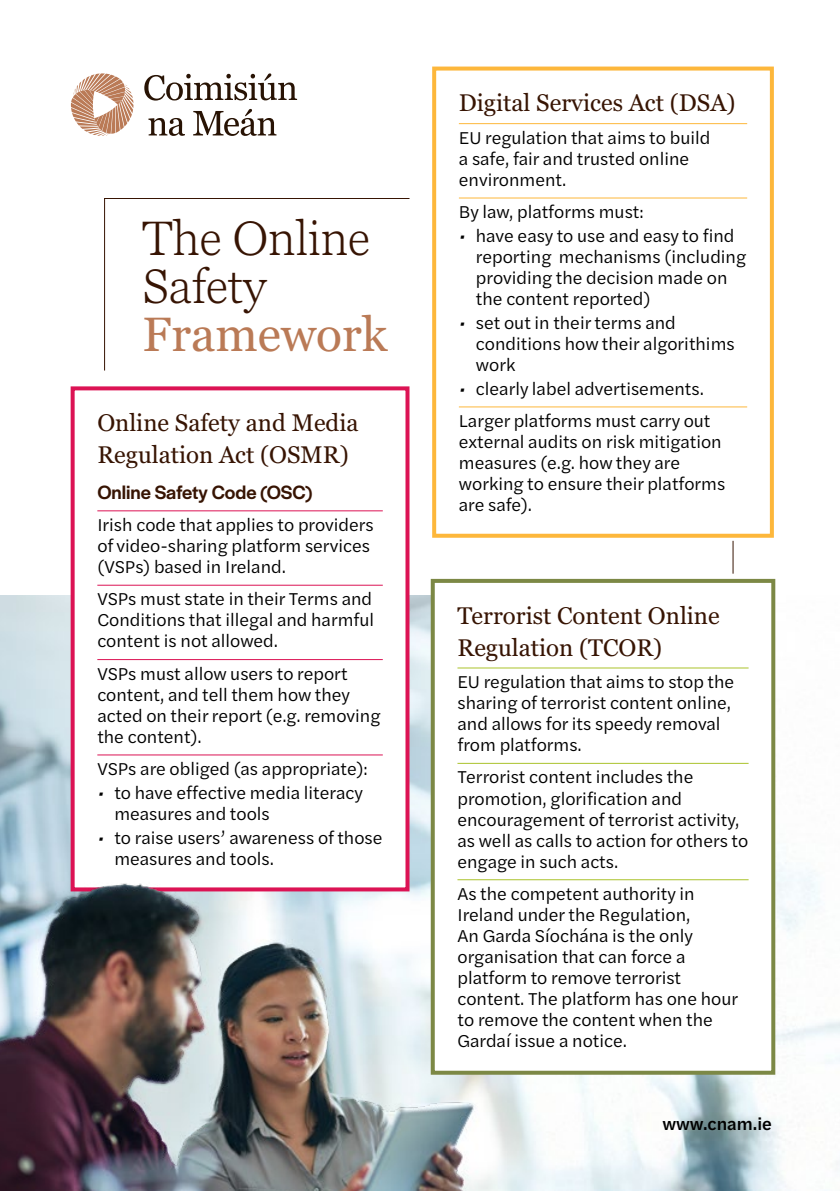
<style>
.page{position:relative;width:840px;height:1191px;background:#fff}
.page>*{position:absolute;margin:0;border:0;box-sizing:border-box;transform-origin:0 0}
.t1{font:300 48px/48px "Georgia Pro";color:#371403}
.t2{font:24px/32px "Georgia Pro";color:#371403}
.t3{font:500 20px "Halyard Display";color:#371403}
.t4{font:18px/21px "Halyard Text";color:#000}
.t5{font:500 18px "Halyard Text";color:#000}
.s1{font-weight:400;color:#ba7a56}
.s2{font-style:italic}
.s3{font-size:19px}
</style>
<div class="page">
<svg style="left:144px;top:73px;width:153px;height:28px"></svg>
<svg style="left:148px;top:118px;width:37px;height:18px"></svg>
<svg style="left:193px;top:109px;width:83px;height:27px"></svg>
<svg style="left:71px;top:73px;width:62px;height:63px"></svg>
<img style="left:541px;top:595px;width:298px;height:596px">
<hr style="left:97px;top:510px;width:285px;height:1px;background:#dc1354">
<hr style="left:97px;top:585px;width:285px;height:1px;background:#dc1354">
<div style="left:71px;top:386px;width:338px;height:505px;border:4px solid #dc1354"></div>
<div style="left:432px;top:581px;width:340px;height:491px;background:#fff"></div>
<hr style="left:457px;top:667px;width:291px;height:1px;background:#abc32c">
<hr style="left:457px;top:763px;width:291px;height:1px;background:#abc32c">
<hr style="left:457px;top:879px;width:291px;height:1px;background:#abc32c">
<div style="left:430px;top:579px;width:344px;height:495px;border:4px solid #7c8845"></div>
<svg style="left:104px;top:198px;width:306px;height:173px"></svg>
<hr style="left:732px;top:541px;width:1px;height:32px;background:#371403">
<hr style="left:458px;top:123px;width:288px;height:1px;background:#fdb73b">
<hr style="left:458px;top:198px;width:288px;height:1px;background:#fdb73b">
<hr style="left:458px;top:406px;width:288px;height:1px;background:#fdb73b">
<div style="left:432px;top:67px;width:341px;height:471px;border:4px solid #fdb73b"></div>
<img style="left:0;top:595px;width:541px;height:596px">
<h1 class="t1" style="left:143px;top:216px;width:246px">The Online<br>Safety<br><span class="s1">Framework</span></h1>
<h2 class="t2" style="left:97px;top:408px;width:262px">Online Safety and Media<br>Regulation Act (OSMR)</h2>
<h3 class="t3" style="left:97px;top:478px;width:216px">Online Safety Code (OSC)</h3>
<p class="t4" style="left:97px;top:513px;width:278px">Irish code that applies to providers of video-sharing platform services (VSPs) based in Ireland.</p>
<p class="t4" style="left:97px;top:588px;width:278px;text-align:justify">VSPs must state in their Terms and Conditions that illegal and harmful content is not allowed.</p>
<p class="t4" style="left:97px;top:662px;width:284px">VSPs must allow users to report content, and tell them how they acted on their report (e.g. removing the content).</p>
<p class="t4" style="left:97px;top:757px;width:272px">VSPs are obliged (as appropriate):</p>
<p class="t4" style="left:114px;top:781px;width:250px;text-indent:-17px"><span class="s2">•</span> to have effective media literacy measures and tools</p>
<p class="t4" style="left:114px;top:826px;width:269px;text-indent:-17px"><span class="s2">•</span> to raise users<span class="s3">’</span> awareness of those measures and tools.</p>
<h2 class="t2" style="left:458px;top:88px;width:278px">Digital Services Act (DSA)</h2>
<p class="t4" style="left:458px;top:126px;width:253px">EU regulation that aims to build a safe, fair and trusted online environment.</p>
<p class="t4" style="left:458px;top:201px;width:186px">By law, platforms must:</p>
<p class="t4" style="left:475px;top:224px;width:271px;text-indent:-17px"><span class="s2">•</span> have easy to use and easy to find reporting mechanisms (including providing the decision made on the content reported)</p>
<p class="t4" style="left:475px;top:311px;width:260px;text-indent:-17px"><span class="s2">•</span> set out in their terms and conditions how their algorithims work</p>
<p class="t4" style="left:458px;top:371px;width:253px;line-height:32.4px"><span class="s2">•</span> clearly label advertisements.<br>Larger platforms must carry out</p>
<p class="t4" style="left:458px;top:430px;width:268px">external audits on risk mitigation measures (e.g. how they are working to ensure their platforms are safe).</p>
<h2 class="t2" style="left:457px;top:600px;width:264px">Terrorist Content Online<br>Regulation (TCOR)</h2>
<p class="t4" style="left:457px;top:670px;width:278px">EU regulation that aims to stop the sharing of terrorist content online, and allows for its speedy removal from platforms.</p>
<p class="t4" style="left:457px;top:766px;width:292px">Terrorist content includes the promotion, glorification and encouragement of terrorist activity, as well as calls to action for others to engage in such acts.</p>
<p class="t4" style="left:457px;top:882px;width:282px">As the competent authority in<br>Ireland under the Regulation,<br>An Garda Síochána is the only organisation that can force a platform to remove terrorist content. The platform has one hour to remove the content when the<br>Gardaí issue a notice.</p>
<p class="t5" style="left:662px;top:1111px;width:111px">www.cnam.ie</p>
</div>
